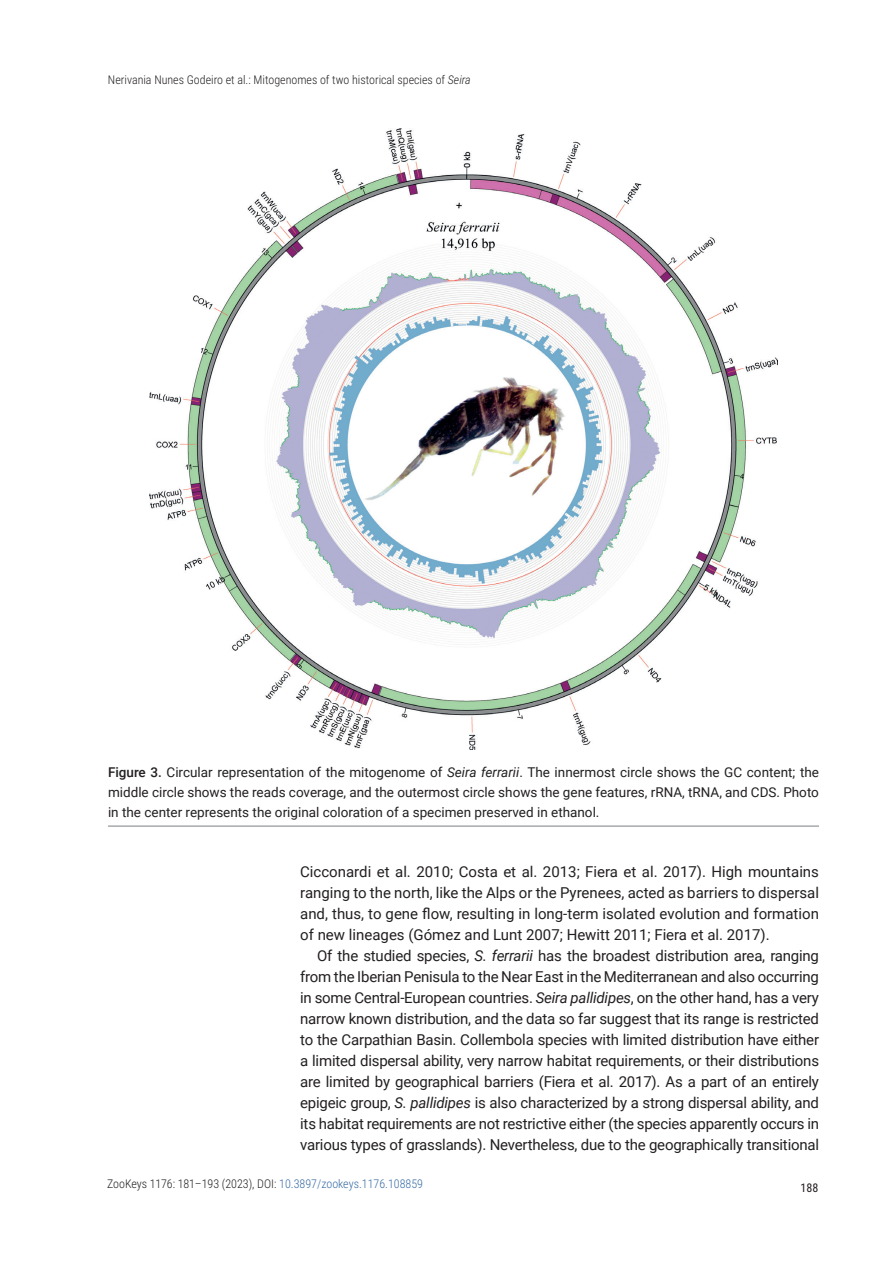
<style>
.page{position:relative;width:893px;height:1263px;background:#fff}
.page>*{position:absolute;margin:0;border:0;box-sizing:border-box;transform-origin:0 0}
.t1{font:15px/21px "Roboto";letter-spacing:-.015em;color:#231f20;text-align:justify}
.t2{font:13.5px/19.8px "Roboto";color:#231f20;text-align:justify}
.t3{font:300 12px "Roboto Condensed";color:#231f20}
.t4{font:12px "Roboto Condensed";color:#231f20}
.s1{font-style:italic}
.s2{font-weight:500}
.s3{color:#376ba5}
</style>
<div class="page">
<hr style="left:108px;top:825px;width:711px;height:2px;background:#a8a9ad">
<img style="left:149px;top:129px;width:629px;height:620px">
<p class="t3" style="left:108px;top:71px;width:364px">Nerivania Nunes Godeiro et al.: Mitogenomes of two historical species of <span class="s1">Seira</span></p>
<p class="t2" style="left:108px;top:762px;width:712px"><span class="s2">Figure 3.</span> Circular representation of the mitogenome of <span class="s1">Seira ferrarii</span>. The innermost circle shows the GC content; the middle circle shows the reads coverage, and the outermost circle shows the gene features, rRNA, tRNA, and CDS. Photo in the center represents the original coloration of a specimen preserved in ethanol.</p>
<p class="t1" style="left:300px;top:860px;width:520px">Cicconardi et al. 2010; Costa et al. 2013; Fiera et al. 2017). High mountains ranging to the north, like the Alps or the Pyrenees, acted as barriers to dispersal and, thus, to gene flow, resulting in long-term isolated evolution and formation of new lineages (Gómez and Lunt 2007; Hewitt 2011; Fiera et al. 2017).</p>
<p class="t1" style="left:300px;top:944px;width:520px;text-indent:17px">Of the studied species, <span class="s1">S. ferrarii</span> has the broadest distribution area, ranging from the Iberian Penisula to the Near East in the Mediterranean and also occurring in some Central-European countries. <span class="s1">Seira pallidipes</span>, on the other hand, has a very narrow known distribution, and the data so far suggest that its range is restricted to the Carpathian Basin. Collembola species with limited distribution have either a limited dispersal ability, very narrow habitat requirements, or their distributions are limited by geographical barriers (Fiera et al. 2017). As a part of an entirely epigeic group, <span class="s1">S. pallidipes</span> is also characterized by a strong dispersal ability, and its habitat requirements are not restrictive either (the species apparently occurs in various types of grasslands). Nevertheless, due to the geographically transitional</p>
<p class="t3" style="left:107px;top:1175px;width:318px">ZooKeys 1176: 181–193 (2023), DOI: <span class="s3">10.3897/zookeys.1176.108859</span></p>
<p class="t4" style="left:801px;top:1179px;width:19px">188</p>
</div>
